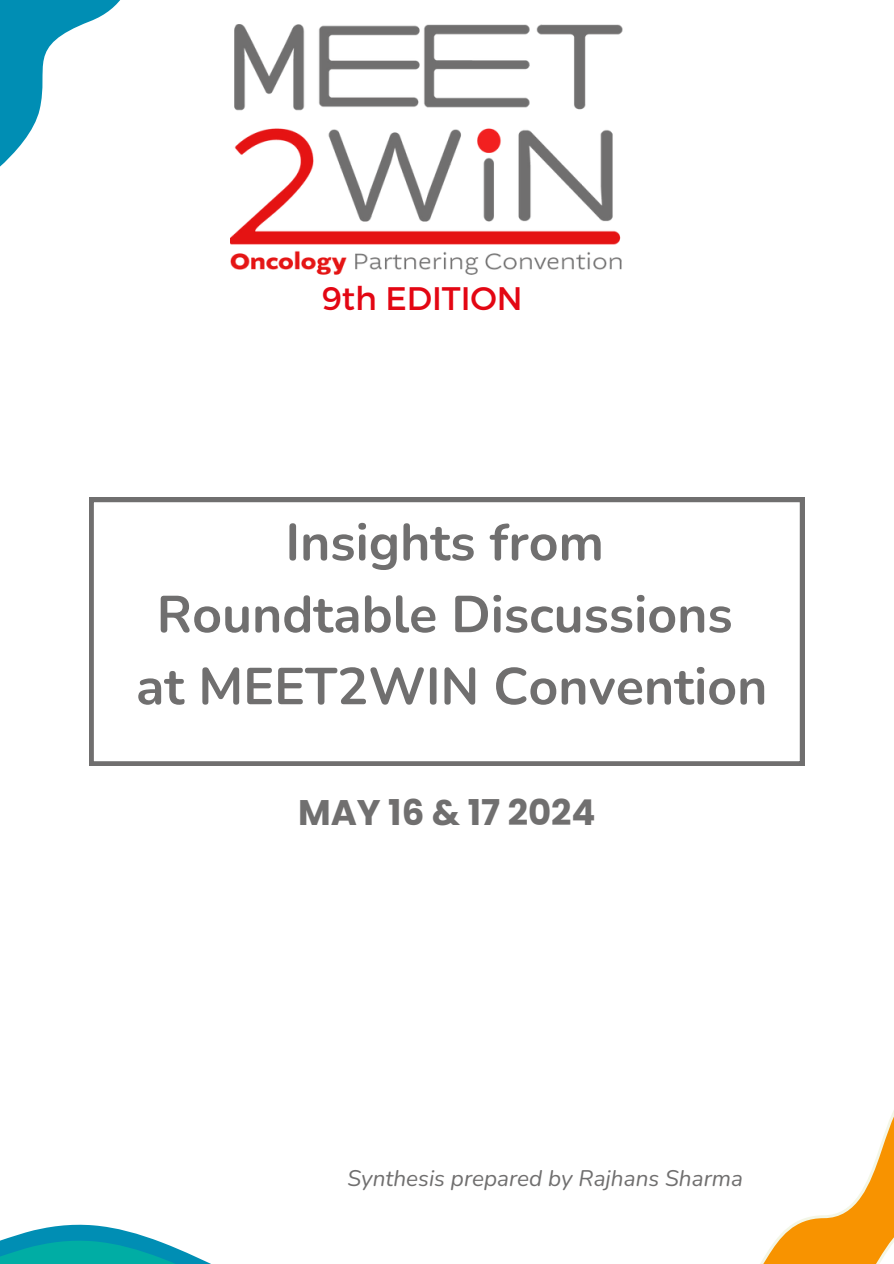
<style>
.page{position:relative;width:894px;height:1264px;background:#fff}
.page>*{position:absolute;margin:0;border:0;box-sizing:border-box;transform-origin:0 0}
.t1{font:700 51.75px/72px "Nunito";color:#706f6f;text-align:center}
.t2{font:700 35.55px "Poppins";color:#706f6f}
.t3{font:32.55px "Montserrat";color:#e30613}
.t4{font:italic 22.5px "Nunito";color:#706f6f}
</style>
<div class="page">
<svg style="left:761px;top:1112px;width:132px;height:151px"></svg>
<svg style="left:0;top:1224px;width:209px;height:39px"></svg>
<svg style="left:0;top:0;width:120px;height:167px"></svg>
<img style="left:230px;top:24px;width:393px;height:251px">
<svg style="left:89px;top:497px;width:715px;height:268px"></svg>
<h1 class="t3" style="left:322px;top:277px;width:202px">9th EDITION</h1>
<p class="t1" style="left:136px;top:507px;width:632px">Insights from<br>Roundtable Discussions at MEET2WIN Convention</p>
<h3 class="t2" style="left:298px;top:787px;width:299px">MAY 16 &amp; 17 2024</h3>
<h2 class="t4" style="left:347px;top:1163px;width:397px">Synthesis prepared by Rajhans Sharma</h2>
</div>
